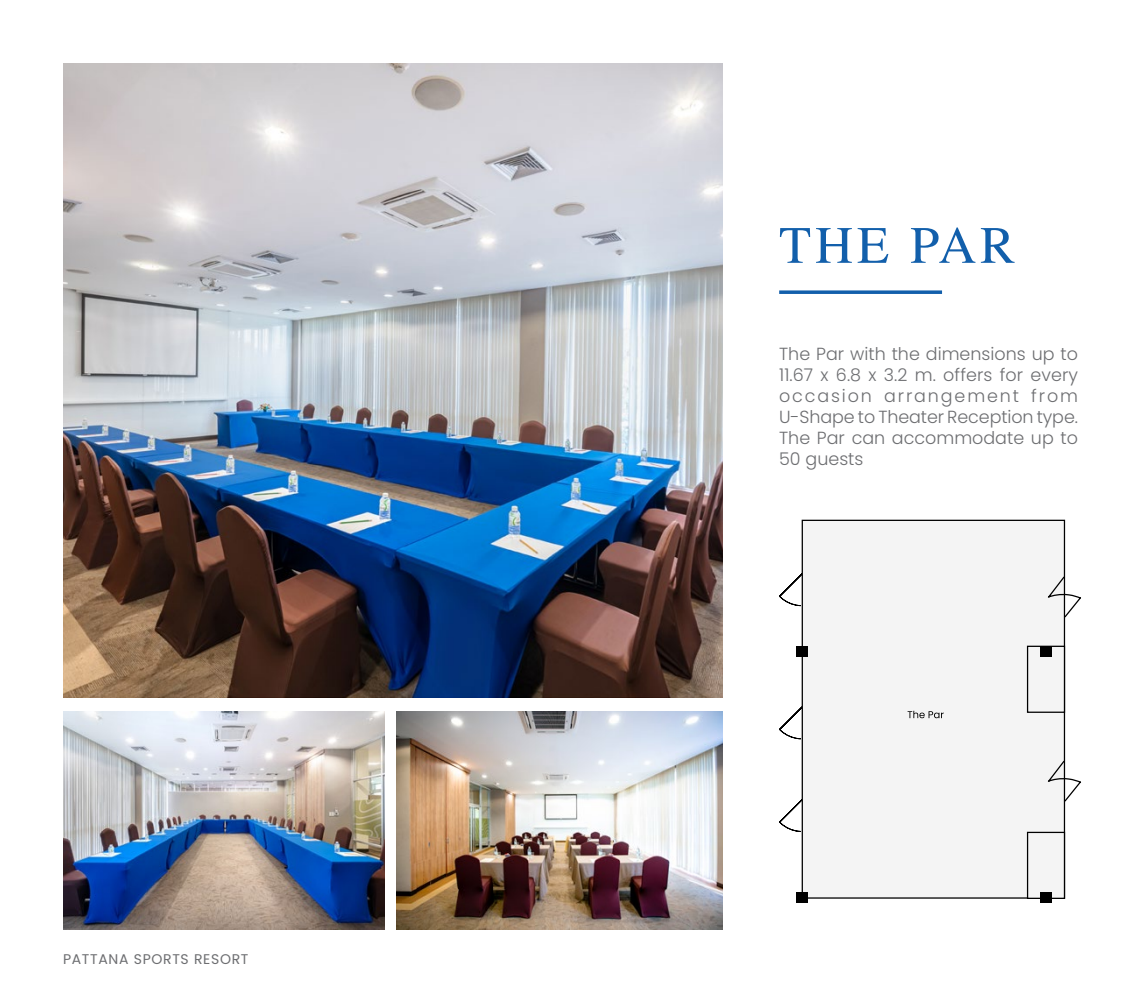
<style>
.page{position:relative;width:1141px;height:993px;background:#fff}
.page>*{position:absolute;margin:0;border:0;box-sizing:border-box;transform-origin:0 0}
.t1{font:52.5px "Times";letter-spacing:.075em;color:#125fab}
.t2{font:300 17.5px/21px "Poppins";color:#6d6e71;text-align:justify}
.t3{font:14px "Poppins";letter-spacing:.05em;color:#6d6e71}
</style>
<div class="page">
<img style="left:63px;top:711px;width:321px;height:218px">
<img style="left:397px;top:711px;width:325px;height:218px">
<svg style="left:779px;top:290px;width:163px;height:4px"></svg>
<img style="left:63px;top:63px;width:659px;height:634px">
<svg style="left:779px;top:572px;width:23px;height:259px"></svg>
<div style="left:802px;top:520px;width:262px;height:377px;background:#f4f4f4"></div>
<svg style="left:1046px;top:575px;width:35px;height:227px"></svg>
<svg style="left:908px;top:710px;width:36px;height:8px"></svg>
<div style="left:1028px;top:646px;width:36px;height:66px;background:#f4f4f4"></div>
<div style="left:1027px;top:645px;width:38px;height:67px;border:1px solid #000"></div>
<div style="left:1027px;top:831px;width:38px;height:67px;border:1px solid #000"></div>
<div style="left:1040px;top:891px;width:12px;height:11px;background:#000"></div>
<div style="left:797px;top:891px;width:11px;height:11px;background:#000"></div>
<div style="left:1040px;top:646px;width:12px;height:10px;background:#000"></div>
<div style="left:797px;top:646px;width:11px;height:10px;background:#000"></div>
<p class="t3" style="left:63px;top:950px;width:187px">PATTANA SPORTS RESORT</p>
<h1 class="t1" style="left:779px;top:196px;width:238px">THE PAR</h1>
<p class="t2" style="left:779px;top:343px;width:300px">The Par with the dimensions up to 11.67 x 6.8 x 3.2 m. offers for every occasion arrangement from U-Shape to Theater Reception type.<br>The Par can accommodate up to 50 guests</p>
</div>
